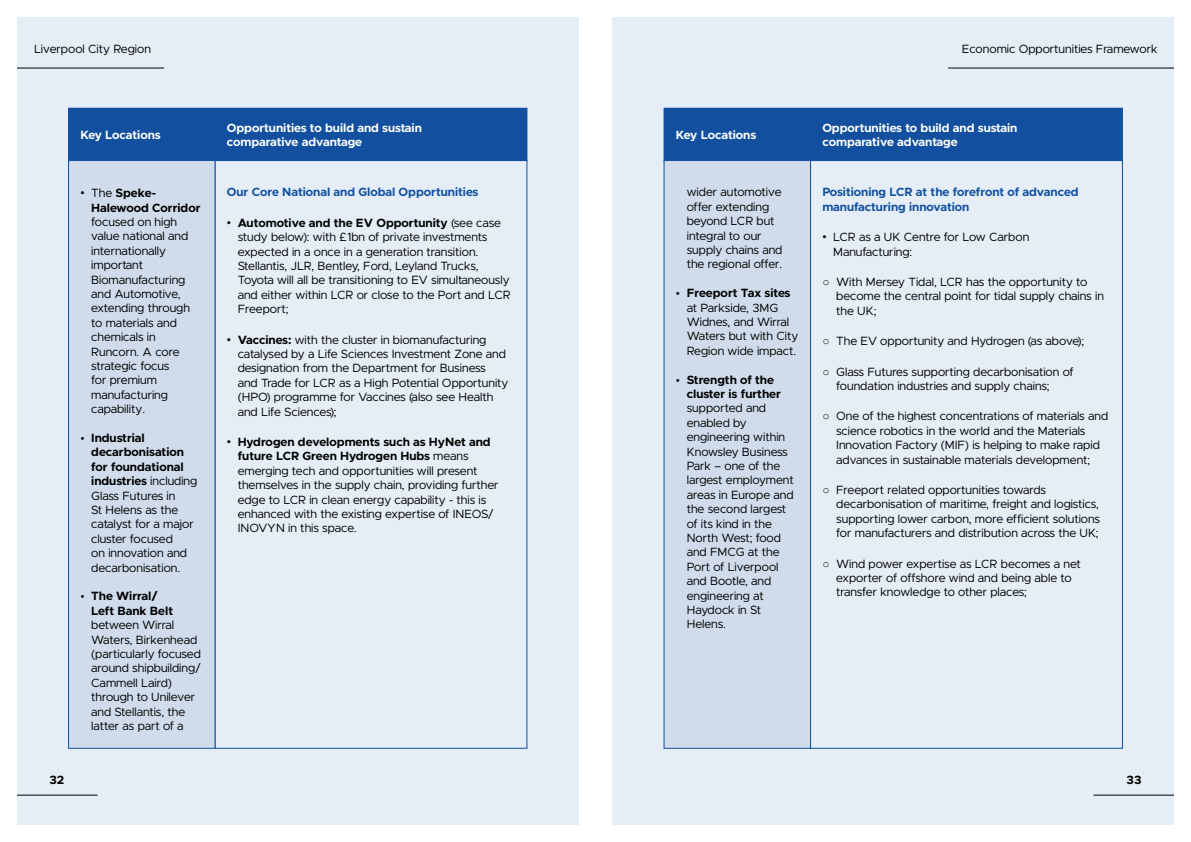
<style>
.page{position:relative;width:1191px;height:842px;background:#fff}
.page>*{position:absolute;margin:0;border:0;box-sizing:border-box;transform-origin:0 0}
.t1{font:12px/14.4px "Metropolis";color:#000}
.t2{font:700 12px/14.4px "Metropolis";color:#fff}
.t3{font:700 12px/14.4px "Metropolis";color:#12509f}
.t4{font:700 12px "Metropolis";color:#000}
.s1{font-family:"Arial"}
.s2{font-weight:700}
</style>
<div class="page">
<div style="left:612px;top:17px;width:562px;height:808px;background:#e5eef7"></div>
<hr style="left:948px;top:68px;width:226px;height:1px;background:#000">
<hr style="left:1093px;top:795px;width:81px;height:1px;background:#000">
<div style="left:17px;top:17px;width:561px;height:808px;background:#e5eef7"></div>
<hr style="left:17px;top:68px;width:147px;height:1px;background:#000">
<hr style="left:17px;top:795px;width:80px;height:1px;background:#000">
<div style="left:69px;top:108px;width:146px;height:53px;background:#12509f"></div>
<div style="left:664px;top:108px;width:146px;height:53px;background:#12509f"></div>
<div style="left:215px;top:108px;width:312px;height:53px;background:#12509f"></div>
<div style="left:810px;top:108px;width:312px;height:53px;background:#12509f"></div>
<div style="left:69px;top:161px;width:146px;height:587px;background:#d0dcec"></div>
<div style="left:68px;top:160px;width:147px;height:589px;border:1px solid #12509f"></div>
<div style="left:664px;top:161px;width:146px;height:587px;background:#d0dcec"></div>
<div style="left:663px;top:160px;width:148px;height:589px;border:1px solid #12509f"></div>
<p class="t1" style="left:34px;top:42px;width:118px">Liverpool City Region</p>
<p class="t1" style="left:962px;top:42px;width:197px">Economic Opportunities Framework</p>
<p class="t2" style="left:227px;top:121px;width:196px">Opportunities to build and sustain comparative advantage</p>
<p class="t2" style="left:822px;top:121px;width:196px">Opportunities to build and sustain comparative advantage</p>
<p class="t2" style="left:80px;top:128px;width:82px">Key Locations</p>
<p class="t2" style="left:676px;top:128px;width:82px">Key Locations</p>
<p class="t1" style="left:91px;top:186px;width:111px;text-indent:-11px"><span class="s1">•</span> The <span class="s2">Speke-<br>Halewood Corridor </span>focused on high value national and internationally important<br>Biomanufacturing and Automotive, extending through to materials and chemicals in<br>Runcorn. A core strategic focus<br>for premium manufacturing capability.</p>
<p class="t1" style="left:91px;top:431px;width:108px;text-indent:-11px">• <span class="s2">Industrial decarbonisation for foundational industries</span> including<br>Glass Futures in<br>St Helens as the catalyst for a major cluster focused<br>on innovation and decarbonisation.</p>
<p class="t1" style="left:91px;top:589px;width:111px;text-indent:-11px">• <span class="s2">The Wirral/<br>Left Bank Belt </span>between Wirral<br>Waters, Birkenhead (particularly focused around shipbuilding/<br>Cammell Laird) through to Unilever and Stellantis, the latter as part of a</p>
<p class="t3" style="left:227px;top:185px;width:253px">Our Core National and Global Opportunities</p>
<p class="t1" style="left:238px;top:215px;width:274px;text-indent:-11px"><span class="s1">•</span> <span class="s2">Automotive and the EV Opportunity</span> (see case study below): with £1bn of private investments expected in a once in a generation transition.<br>Stellantis, JLR, Bentley, Ford, Leyland Trucks, Toyota will all be transitioning to EV simultaneously and either within LCR or close to the Port and LCR Freeport;</p>
<p class="t1" style="left:238px;top:332px;width:272px;text-indent:-11px"><span class="s1">•</span> <span class="s2">Vaccines:</span> with the cluster in biomanufacturing catalysed by a Life Sciences Investment Zone and designation from the Department for Business and Trade for LCR as a High Potential Opportunity (HPO) programme for Vaccines (also see Health and Life Sciences);</p>
<p class="t1" style="left:238px;top:435px;width:262px;text-indent:-11px"><span class="s1">•</span> <span class="s2">Hydrogen developments such as HyNet and future LCR Green Hydrogen Hubs</span> means emerging tech and opportunities will present themselves in the supply chain, providing further edge to LCR in clean energy capability - this is enhanced with the existing expertise of INEOS/ INOVYN in this space.</p>
<p class="t1" style="left:686px;top:185px;width:97px">wider automotive offer extending beyond LCR but integral to our supply chains and the regional offer.</p>
<p class="t1" style="left:686px;top:286px;width:113px;text-indent:-11px">• <span class="s2">Freeport Tax sites </span>at Parkside, 3MG<br>Widnes, and Wirral<br>Waters but with City<br>Region wide impact.</p>
<p class="t1" style="left:686px;top:372px;width:108px;text-indent:-11px">• <span class="s2">Strength of the cluster is further </span>supported and enabled by engineering within<br>Knowsley Business<br>Park – one of the largest employment areas in Europe and the second largest of its kind in the<br>North West; food and FMCG at the<br>Port of Liverpool and Bootle, and engineering at<br>Haydock in St<br>Helens.</p>
<p class="t3" style="left:822px;top:185px;width:258px">Positioning LCR at the forefront of advanced manufacturing innovation</p>
<p class="t1" style="left:833px;top:230px;width:197px;text-indent:-11px"><span class="s1">•</span> LCR as a UK Centre for Low Carbon<br>Manufacturing:</p>
<p class="t1" style="left:836px;top:275px;width:269px;text-indent:-14px"><span class="s1">○</span> With Mersey Tidal, LCR has the opportunity to become the central point for tidal supply chains in the UK;</p>
<p class="t1" style="left:822px;top:334px;width:263px"><span class="s1">○</span> The EV opportunity and Hydrogen (as above);</p>
<p class="t1" style="left:836px;top:364px;width:239px;text-indent:-14px"><span class="s1">○</span> Glass Futures supporting decarbonisation of foundation industries and supply chains;</p>
<p class="t1" style="left:836px;top:409px;width:273px;text-indent:-14px"><span class="s1">○</span> One of the highest concentrations of materials and science robotics in the world and the Materials Innovation Factory (MIF) is helping to make rapid advances in sustainable materials development;</p>
<p class="t1" style="left:836px;top:483px;width:265px;text-indent:-14px"><span class="s1">○</span> Freeport related opportunities towards decarbonisation of maritime, freight and logistics, supporting lower carbon, more efficient solutions for manufacturers and distribution across the UK;</p>
<p class="t1" style="left:836px;top:556px;width:246px;text-indent:-14px"><span class="s1">○</span> Wind power expertise as LCR becomes a net exporter of offshore wind and being able to transfer knowledge to other places;</p>
<p class="t4" style="left:49px;top:772px;width:17px">32</p>
<p class="t4" style="left:1126px;top:772px;width:16px">33</p>
</div>
